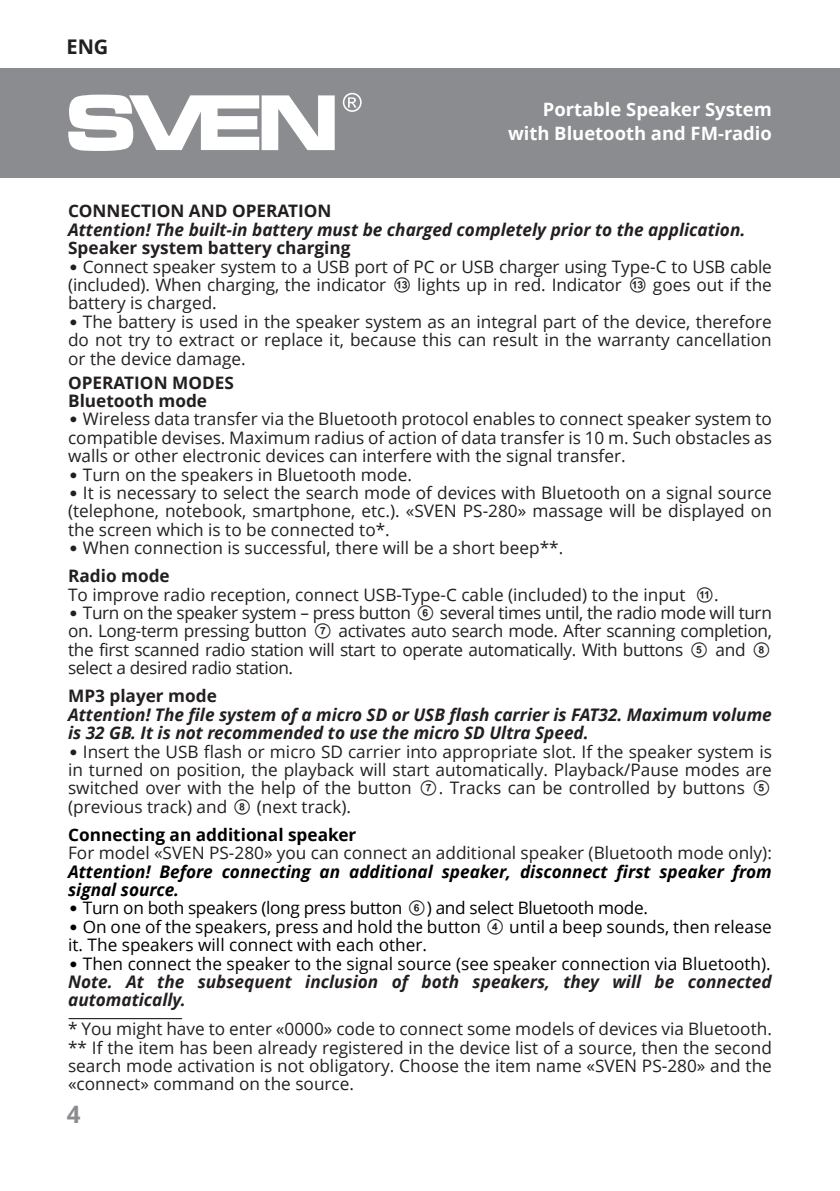
<style>
.page{position:relative;width:840px;height:1191px;background:#fff}
.page>*{position:absolute;margin:0;border:0;box-sizing:border-box;transform-origin:0 0}
.t1{font:700 24px "Open Sans";color:#8a8c8f}
.t2{font:700 20.4px "Open Sans";color:#231f20}
.t3{font:700 18.4px/24px "Open Sans";color:#fff;text-align:right}
.t4{font:17.2px/18.4px "Open Sans";color:#231f20;text-align:justify}
.t5{font:italic 700 17.2px/18.4px "Open Sans";color:#231f20}
.t6{font:17.2px/18.4px "Open Sans";color:#000}
.t7{font:700 17.2px/18.4px "Open Sans";color:#231f20}
.t8{font:italic 700 17.2px/18.4px "Open Sans";color:#000}
.t9{font:17.2px "Open Sans";letter-spacing:-.02em;color:#000}
.t10{font:700 17.2px "Open Sans";color:#000}
.s1{font-family:"Pragmatica";font-weight:700;font-size:16px}
.s2{font-family:"SVEN"}
.s3{font-weight:700}
.s4{font-family:"SVEN";color:#231f20}
.s5{font-family:"Pragmatica";font-style:normal;font-size:16px;color:#000}
.s6{font-weight:400;font-style:normal;color:#000}
</style>
<div class="page">
<div style="left:0;top:68px;width:839px;height:109px;background:#8a8c8f"></div>
<svg style="left:68px;top:95px;width:266px;height:56px"></svg>
<svg style="left:342px;top:93px;width:19px;height:19px"></svg>
<hr style="left:69px;top:1018px;width:113px;height:1px;background:#000001">
<p class="t2" style="left:66px;top:32px;width:43px">ENG</p>
<p class="t3" style="left:507px;top:96px;width:265px">Portable Speaker System with Bluetooth and FM-radio</p>
<p class="t7" style="left:68px;top:201px;width:265px">CONNECTION AND OPERATION</p>
<p class="t5" style="left:68px;top:220px;width:678px">Attention! The built-in battery must be charged completely prior to the application.</p>
<p class="t7" style="left:68px;top:238px;width:284px">Speaker system battery charging</p>
<p class="t4" style="left:68px;top:257px;width:705px"><span class="s1">•</span> Connect speaker system to a USB port of PC or USB charger using Type-C to USB cable (included). When charging, the indicator <span class="s2">M</span> lights up in red. Indicator <span class="s2">M</span> goes out if the battery is charged.</p>
<p class="t4" style="left:68px;top:312px;width:704px"><span class="s1">•</span> The battery is used in the speaker system as an integral part of the device, therefore do not try to extract or replace it, because this can result in the warranty cancellation or the device damage.</p>
<p class="t7" style="left:68px;top:373px;width:167px">OPERATION MODES<br>Bluetooth mode</p>
<p class="t4" style="left:68px;top:409px;width:705px"><span class="s1">•</span> Wireless data transfer via the Bluetooth protocol enables to connect speaker system to compatible devises. Maximum radius of action of data transfer is 10 m. Such obstacles as walls or other electronic devices can interfere with the signal transfer.</p>
<p class="t4" style="left:68px;top:465px;width:345px"><span class="s1">•</span> Turn on the speakers in Bluetooth mode.</p>
<p class="t4" style="left:68px;top:483px;width:705px"><span class="s1">•</span> It is necessary to select the search mode of devices with Bluetooth on a signal source (telephone, notebook, smartphone, etc.). «SVEN PS-280» massage will be displayed on the screen which is to be connected to*.</p>
<p class="t4" style="left:68px;top:533px;width:496px;line-height:28px"><span class="s1">•</span> When connection is successful, there will be a short beep**.<br><span class="s3">Radio mode</span></p>
<p class="t4" style="left:68px;top:585px;width:651px">To improve radio reception, connect USB-Type-C cable (included) to the input <span class="s2">K</span>.</p>
<p class="t4" style="left:68px;top:603px;width:705px"><span class="s1">•</span> Turn on the speaker system – press button <span class="s2">F</span> several times until, the radio mode will turn on. Long-term pressing button <span class="s2">G</span> activates auto search mode. After scanning completion, the first scanned radio station will start to operate automatically. With buttons <span class="s2">E</span> and <span class="s2">H </span>select a desired radio station.</p>
<p class="t7" style="left:68px;top:686px;width:150px">МР3 player mode</p>
<p class="t5" style="left:68px;top:705px;width:705px">Attention! The file system of a micro SD or USB flash carrier is FAT32. Maximum volume is 32 GB. It is not recommended to use the micro SD Ultra Speed.</p>
<p class="t4" style="left:68px;top:741px;width:705px"><span class="s1">•</span> Insert the USB flash or micro SD carrier into appropriate slot. If the speaker system is in turned on position, the playback will start automatically. Playback/Pause modes are switched over with the help of the button <span class="s2">G</span>. Tracks can be controlled by buttons <span class="s2">E </span>(previous track) and <span class="s2">H</span> (next track).</p>
<p class="t10" style="left:68px;top:822px;width:290px">Connecting an additional speaker</p>
<p class="t4" style="left:68px;top:843px;width:705px">For model «SVEN PS-280» you can connect an additional speaker (Bluetooth mode only):</p>
<p class="t8" style="left:68px;top:861px;width:704px">Attention! Before connecting an additional speaker, disconnect first speaker from signal source.</p>
<p class="t9" style="left:68px;top:896px;width:581px"><span class="s1">•</span> Turn on both speakers (long press button <span class="s4">F</span>) and select Bluetooth mode.</p>
<p class="t6" style="left:68px;top:917px;width:705px"><span class="s1">•</span> On one of the speakers, press and hold the button <span class="s4">D</span> until a beep sounds, then release it. The speakers will connect with each other.</p>
<p class="t5" style="left:68px;top:953px;width:704px;text-align:justify"><span class="s5">•</span> <span class="s6">Then connect the speaker to the signal source (see speaker connection via Bluetooth).<br></span>Note. At the subsequent inclusion of both speakers, they will be connected automatically.</p>
<p class="t4" style="left:68px;top:1019px;width:705px">* You might have to enter «0000» code to connect some models of devices via Bluetooth. ** If the item has been already registered in the device list of a source, then the second search mode activation is not obligatory. Choose the item name «SVEN PS-280» and the «connect» command on the source.</p>
<h1 class="t1" style="left:67px;top:1097px;width:15px">4</h1>
</div>
